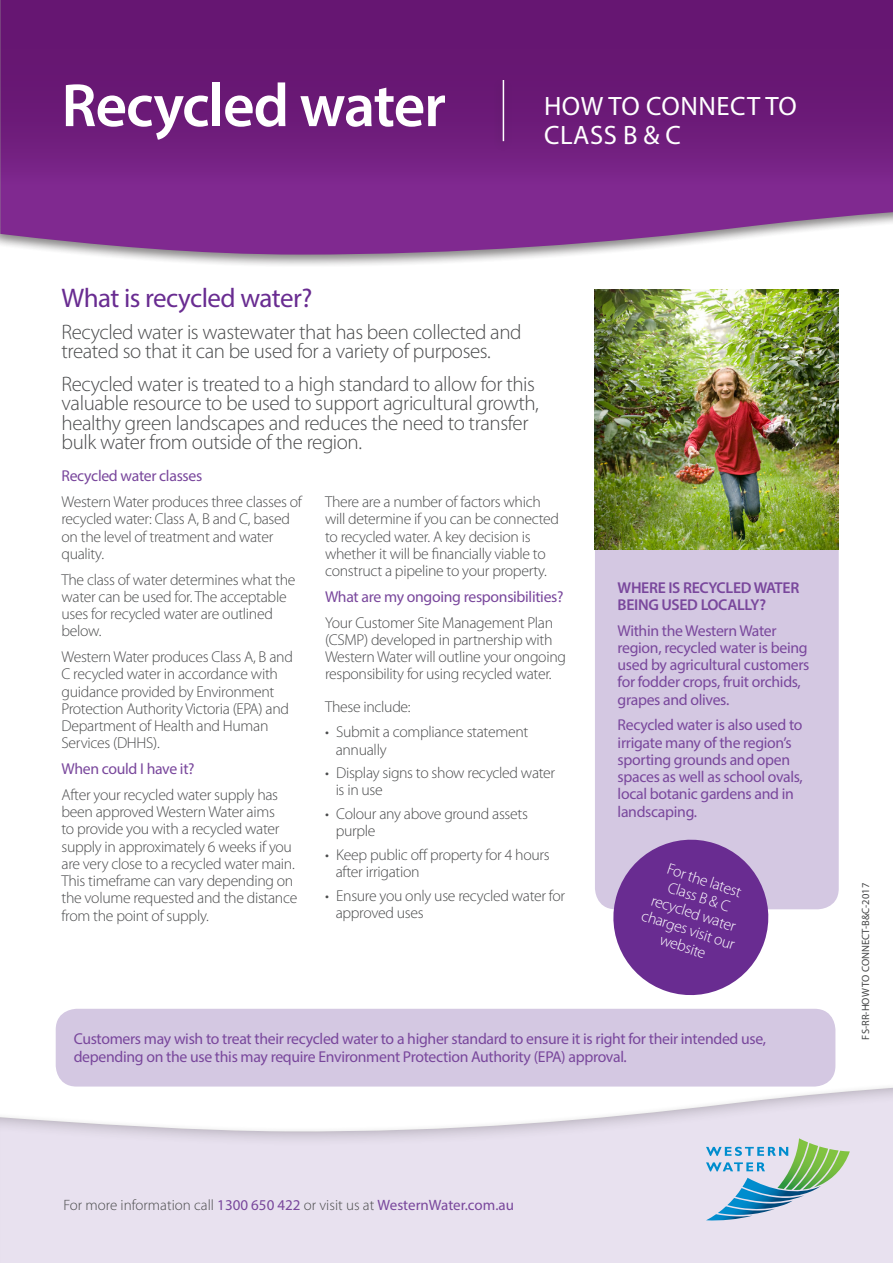
<style>
.page{position:relative;width:893px;height:1263px;background:#fff}
.page>*{position:absolute;margin:0;border:0;box-sizing:border-box;transform-origin:0 0}
.Main_heading{font:600 61.5px "Myriad Pro";letter-spacing:-.02em;color:#fff}
.Introduction_copy{font:27px "Myriad Pro";letter-spacing:-.02em;color:#692c91}
.t1{font:26.7px/29.7px "Myriad Pro";letter-spacing:.02em;color:#fff}
.Introduction_copy-2{font:300 21px/19.5px "Myriad Pro";letter-spacing:-.02em;color:#4b4c4d}
.Bodycopy{font:300 15.75px/17.2px "Myriad Pro";letter-spacing:-.02em;color:#4b4c4d}
.Bodycopy-2{font:15.75px/17.2px "Myriad Pro";letter-spacing:-.02em;color:#79479c}
.Bodycopy-3{font:300 15.75px/17.2px "Myriad Pro";color:#fff;text-align:center}
.Bodycopy-4{font:600 15.75px/17.2px "Myriad Pro";letter-spacing:-.02em;color:#79479c}
.Bodycopy-5{font:300 15px "Myriad Pro";color:#4b4c4d}
.t2{font:10.5px "Myriad Pro";color:#454647}
.s1{font-weight:400;color:#79479c}
</style>
<div class="page">
<div style="left:0;top:1084px;width:893px;height:179px;background:#231f20;opacity:.35"></div>
<div style="left:0;top:0;width:893px;height:268px;background:#231f20;opacity:.33"></div>
<svg style="left:0;top:0;width:893px;height:255px;background:#762782"></svg>
<div style="left:595px;top:434px;width:244px;height:475px;background:#d4c8e2;border-radius:21px"></div>
<img style="left:595px;top:289px;width:244px;height:261px">
<svg style="left:706px;top:1138px;width:144px;height:83px;background:#aec9cb"></svg>
<div style="left:493px;top:76px;width:20px;height:78px;background:#231f20;opacity:.33"></div>
<hr style="left:503px;top:80px;width:1px;height:61px;background:#fff">
<div style="left:56px;top:1009px;width:779px;height:77px;background:#d4c8e2;border-radius:21px"></div>
<svg style="left:604px;top:839px;width:174px;height:157px"></svg>
<p class="Main_heading" style="left:61px;top:66px;width:386px">Recycled water</p>
<p class="t1" style="left:544px;top:91px;width:254px">HOW TO CONNECT TO<br>CLASS B &amp; C</p>
<p class="Introduction_copy" style="left:61px;top:281px;width:252px">What is recycled water?</p>
<p class="Introduction_copy-2" style="left:61px;top:322px;width:462px">Recycled water is wastewater that has been collected and treated so that it can be used for a variety of purposes.</p>
<p class="Introduction_copy-2" style="left:61px;top:374px;width:479px">Recycled water is treated to a high standard to allow for this valuable resource to be used to support agricultural growth, healthy green landscapes and reduces the need to transfer bulk water from outside of the region.</p>
<p class="Bodycopy-2" style="left:61px;top:467px;width:142px">Recycled water classes</p>
<p class="Bodycopy" style="left:61px;top:493px;width:242px">Western Water produces three classes of recycled water: Class A, B and C, based on the level of treatment and water quality.</p>
<p class="Bodycopy" style="left:61px;top:571px;width:236px">The class of water determines what the water can be used for. The acceptable uses for recycled water are outlined below.</p>
<p class="Bodycopy" style="left:61px;top:648px;width:233px">Western Water produces Class A, B and<br>C recycled water in accordance with guidance provided by Environment<br>Protection Authority Victoria (EPA) and<br>Department of Health and Human<br>Services (DHHS).</p>
<p class="Bodycopy-2" style="left:61px;top:760px;width:135px">When could I have it?</p>
<p class="Bodycopy" style="left:61px;top:786px;width:237px">After your recycled water supply has been approved Western Water aims<br>to provide you with a recycled water supply in approximately 6 weeks if you are very close to a recycled water main.<br>This timeframe can vary depending on the volume requested and the distance from the point of supply.</p>
<p class="Bodycopy" style="left:325px;top:493px;width:236px">There are a number of factors which will determine if you can be connected to recycled water. A key decision is whether it will be financially viable to construct a pipeline to your property.</p>
<p class="Bodycopy-2" style="left:325px;top:588px;width:240px">What are my ongoing responsibilities?</p>
<p class="Bodycopy" style="left:325px;top:614px;width:242px">Your Customer Site Management Plan (CSMP) developed in partnership with Western Water will outline your ongoing responsibility for using recycled water.</p>
<p class="Bodycopy" style="left:325px;top:698px;width:87px">These include:</p>
<p class="Bodycopy" style="left:336px;top:724px;width:194px;text-indent:-11px">• Submit a compliance statement annually</p>
<p class="Bodycopy" style="left:336px;top:764px;width:221px;text-indent:-11px">• Display signs to show recycled water is in use</p>
<p class="Bodycopy" style="left:336px;top:805px;width:194px;text-indent:-11px">• Colour any above ground assets purple</p>
<p class="Bodycopy" style="left:336px;top:846px;width:216px;text-indent:-11px">• Keep public off property for 4 hours after irrigation</p>
<p class="Bodycopy" style="left:336px;top:887px;width:231px;text-indent:-11px">• Ensure you only use recycled water for approved uses</p>
<p class="Bodycopy-4" style="left:618px;top:578px;width:183px">WHERE IS RECYCLED WATER<br>BEING USED LOCALLY?</p>
<p class="Bodycopy-2" style="left:618px;top:621px;width:193px">Within the Western Water region, recycled water is being used by agricultural customers for fodder crops, fruit orchids, grapes and olives.</p>
<p class="Bodycopy-2" style="left:618px;top:716px;width:187px">Recycled water is also used to irrigate many of the region’s sporting grounds and open spaces as well as school ovals, local botanic gardens and in landscaping.</p>
<p class="Bodycopy-3" style="left:661px;top:857px;width:98px;rotate:18deg">For the latest<br>Class B &amp; C recycled water charges visit our website</p>
<p class="Bodycopy-2" style="left:74px;top:1030px;width:694px">Customers may wish to treat their recycled water to a higher standard to ensure it is right for their intended use, depending on the use this may require Environment Protection Authority (EPA) approval.</p>
<p class="t2" style="left:859px;top:1039px;width:158px;rotate:-90deg">FS-RR-HOW TO CONNECT-B&amp;C-2017</p>
<p class="Bodycopy-5" style="left:63px;top:1197px;width:452px">For more information call <span class="s1">1300 650 422</span> or visit us at <span class="s1">WesternWater.com.au</span></p>
</div>
